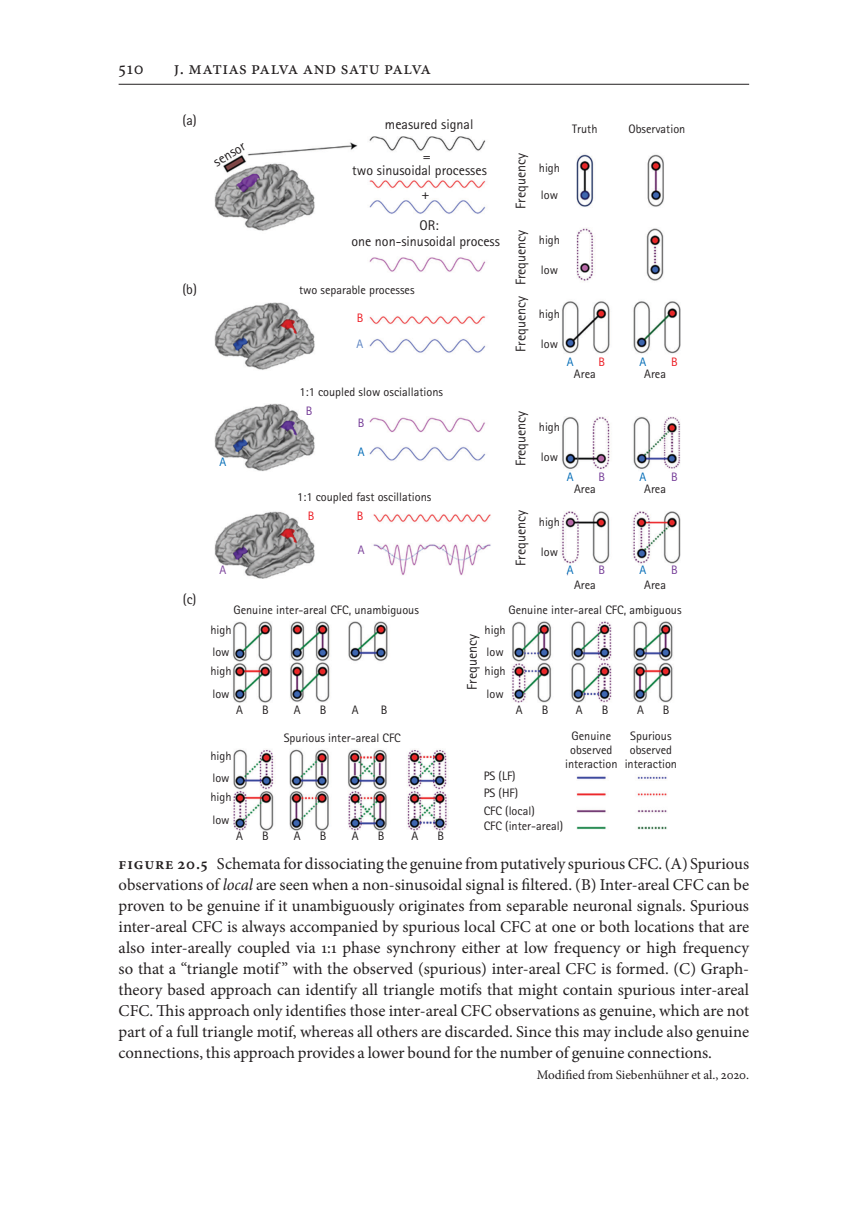
<style>
.page{position:relative;width:849px;height:1221px;background:#fff}
.page>*{position:absolute;margin:0;border:0;box-sizing:border-box;transform-origin:0 0}
.t1{font:18.9px "Minion Pro";letter-spacing:.025em;color:#231f20}
.FigCapt{font:16.62px/21px "Minion Pro";color:#231f20;text-align:justify}
.graphic{font:14px/14px "Rotis Sans Serif Std";color:#231f20}
.FigSo{font:13.12px "Minion Pro";color:#231f20}
.graphic-2{font:12.25px/14px "Rotis Sans Serif Std";color:#231f20;text-align:center}
.graphic-3{font:12.25px "Rotis Sans Serif Std";color:#006bb6}
.graphic-4{font:12.25px/25.7px "Rotis Sans Serif Std";color:#ed1c24}
.graphic-5{font:12.25px "Rotis Sans Serif Std";color:#753c97}
.graphic-6{font:12.25px "Rotis Sans Serif Std";color:#7a4099}
.s1{color:#5b83c2}
.s2{font-weight:600}
.s3{font-style:italic}
</style>
<div class="page">
<hr style="left:119px;top:84px;width:630px;height:1px;background:#231f20">
<img style="left:215px;top:136px;width:465px;height:694px">
<p class="t1" style="left:119px;top:55px;width:27px">510</p>
<p class="t1" style="left:174px;top:55px;width:259px">J. MATIAS PALVA and SATU PALVA</p>
<p class="graphic" style="left:182px;top:113px;width:16px">(a)</p>
<p class="graphic" style="left:211px;top:157px;width:36px;rotate:-31deg">sensor</p>
<p class="graphic" style="left:182px;top:282px;width:16px">(b)</p>
<p class="graphic-3" style="left:219px;top:454px;width:8px">A</p>
<p class="graphic-6" style="left:219px;top:563px;width:8px">A</p>
<p class="graphic" style="left:385px;top:118px;width:90px">measured signal</p>
<p class="graphic" style="left:352px;top:149px;width:136px;text-indent:70px">=<br>two sinusoidal processes</p>
<p class="graphic" style="left:421px;top:187px;width:10px">+</p>
<p class="graphic" style="left:419px;top:218px;width:21px">OR:</p>
<p class="graphic" style="left:351px;top:234px;width:150px">one non-sinusoidal process</p>
<p class="graphic-2" style="left:299px;top:283px;width:117px">two separable processes</p>
<p class="graphic-4" style="left:356px;top:305px;width:8px">B<br><span class="s1">A</span></p>
<p class="graphic-2" style="left:299px;top:385px;width:145px">1:1 coupled slow osciallations</p>
<p class="graphic-5" style="left:306px;top:403px;width:8px">B</p>
<p class="graphic-5" style="left:358px;top:416px;width:8px">B</p>
<p class="graphic-3" style="left:358px;top:444px;width:8px">A</p>
<p class="graphic-2" style="left:297px;top:489px;width:136px">1:1 coupled fast oscillations</p>
<p class="graphic-4" style="left:308px;top:503px;width:8px">B</p>
<p class="graphic-4" style="left:356px;top:503px;width:8px">B</p>
<p class="graphic-6" style="left:358px;top:543px;width:8px">A</p>
<p class="graphic" style="left:513px;top:208px;width:57px;rotate:-90deg">Frequency</p>
<p class="graphic" style="left:513px;top:285px;width:57px;rotate:-90deg">Frequency</p>
<p class="graphic" style="left:513px;top:352px;width:57px;rotate:-90deg">Frequency</p>
<p class="graphic-2" style="left:538px;top:160px;width:23px">high</p>
<p class="graphic-2" style="left:540px;top:188px;width:19px">low</p>
<p class="graphic-2" style="left:572px;top:122px;width:27px">Truth</p>
<p class="graphic-2" style="left:628px;top:122px;width:58px">Observation</p>
<p class="graphic-2" style="left:538px;top:232px;width:23px">high</p>
<p class="graphic-2" style="left:540px;top:262px;width:19px">low</p>
<p class="graphic-2" style="left:538px;top:307px;width:23px">high</p>
<p class="graphic-2" style="left:540px;top:336px;width:19px">low</p>
<p class="graphic-3" style="left:566px;top:354px;width:8px">A</p>
<p class="graphic-4" style="left:598px;top:349px;width:8px">B</p>
<p class="graphic-3" style="left:639px;top:354px;width:8px">A</p>
<p class="graphic-4" style="left:670px;top:349px;width:8px">B</p>
<p class="graphic-2" style="left:573px;top:367px;width:23px">Area</p>
<p class="graphic-2" style="left:644px;top:367px;width:23px">Area</p>
<p class="graphic" style="left:513px;top:466px;width:57px;rotate:-90deg">Frequency</p>
<p class="graphic" style="left:513px;top:565px;width:57px;rotate:-90deg">Frequency</p>
<p class="graphic-2" style="left:538px;top:419px;width:23px">high</p>
<p class="graphic-2" style="left:540px;top:449px;width:19px">low</p>
<p class="graphic-3" style="left:566px;top:470px;width:8px">A</p>
<p class="graphic-5" style="left:598px;top:470px;width:8px">B</p>
<p class="graphic-3" style="left:639px;top:470px;width:8px">A</p>
<p class="graphic-5" style="left:670px;top:470px;width:8px">B</p>
<p class="graphic-2" style="left:538px;top:515px;width:23px">high</p>
<p class="graphic-2" style="left:540px;top:545px;width:19px">low</p>
<p class="graphic-2" style="left:574px;top:482px;width:23px">Area</p>
<p class="graphic-2" style="left:644px;top:482px;width:23px">Area</p>
<p class="graphic-3" style="left:566px;top:563px;width:8px">A</p>
<p class="graphic-3" style="left:639px;top:563px;width:8px">A</p>
<p class="graphic-5" style="left:670px;top:563px;width:8px">B</p>
<p class="graphic-5" style="left:598px;top:563px;width:8px">B</p>
<p class="graphic-2" style="left:574px;top:578px;width:23px">Area</p>
<p class="graphic-2" style="left:644px;top:578px;width:23px">Area</p>
<p class="graphic" style="left:183px;top:591px;width:15px">(c)</p>
<p class="graphic-2" style="left:233px;top:603px;width:187px">Genuine inter-areal CFC, unambiguous</p>
<p class="graphic-2" style="left:508px;top:603px;width:175px">Genuine inter-areal CFC, ambiguous</p>
<p class="graphic-2" style="left:210px;top:622px;width:23px">high</p>
<p class="graphic-2" style="left:210px;top:664px;width:23px">high</p>
<p class="graphic-2" style="left:212px;top:645px;width:19px">low</p>
<p class="graphic-2" style="left:212px;top:686px;width:19px">low</p>
<p class="graphic-2" style="left:236px;top:702px;width:8px">A</p>
<p class="graphic-2" style="left:262px;top:702px;width:8px">B</p>
<p class="graphic-2" style="left:294px;top:702px;width:8px">A</p>
<p class="graphic-2" style="left:320px;top:702px;width:8px">B</p>
<p class="graphic-2" style="left:284px;top:730px;width:119px">Spurious inter-areal CFC</p>
<p class="graphic-2" style="left:352px;top:702px;width:8px">A</p>
<p class="graphic-2" style="left:380px;top:702px;width:8px">B</p>
<p class="graphic-2" style="left:210px;top:748px;width:23px">high</p>
<p class="graphic-2" style="left:210px;top:789px;width:23px">high</p>
<p class="graphic-2" style="left:212px;top:771px;width:19px">low</p>
<p class="graphic-2" style="left:212px;top:812px;width:19px">low</p>
<p class="graphic-2" style="left:236px;top:828px;width:8px">A</p>
<p class="graphic-2" style="left:262px;top:828px;width:8px">B</p>
<p class="graphic-2" style="left:294px;top:828px;width:8px">A</p>
<p class="graphic-2" style="left:320px;top:828px;width:8px">B</p>
<p class="graphic-2" style="left:352px;top:828px;width:8px">A</p>
<p class="graphic-2" style="left:378px;top:828px;width:8px">B</p>
<p class="graphic-2" style="left:411px;top:828px;width:8px">A</p>
<p class="graphic-2" style="left:437px;top:828px;width:8px">B</p>
<p class="graphic-2" style="left:484px;top:622px;width:23px">high</p>
<p class="graphic-2" style="left:484px;top:664px;width:23px">high</p>
<p class="graphic" style="left:464px;top:689px;width:57px;rotate:-90deg">Frequency</p>
<p class="graphic-2" style="left:486px;top:645px;width:19px">low</p>
<p class="graphic-2" style="left:486px;top:686px;width:19px">low</p>
<p class="graphic-2" style="left:515px;top:702px;width:8px">A</p>
<p class="graphic-2" style="left:541px;top:702px;width:8px">B</p>
<p class="graphic-2" style="left:575px;top:702px;width:8px">A</p>
<p class="graphic-2" style="left:601px;top:702px;width:8px">B</p>
<p class="graphic-2" style="left:637px;top:702px;width:8px">A</p>
<p class="graphic-2" style="left:662px;top:702px;width:8px">B</p>
<p class="graphic-2" style="left:565px;top:729px;width:54px">Genuine observed interaction</p>
<p class="graphic-2" style="left:624px;top:729px;width:54px">Spurious observed interaction</p>
<p class="graphic-2" style="left:483px;top:769px;width:33px">PS (LF)</p>
<p class="graphic-2" style="left:483px;top:784px;width:53px;line-height:17.5px;text-align:left">PS (HF)<br>CFC (local)</p>
<p class="graphic-2" style="left:483px;top:818px;width:81px">CFC (inter-areal)</p>
<p class="FigCapt" style="left:119px;top:853px;width:632px"><span class="s2">Figure 20.5</span> Schemata for dissociating the genuine from putatively spurious CFC. (A) Spurious observations of <span class="s3">local</span> are seen when a non-sinusoidal signal is filtered. (B) Inter-areal CFC can be proven to be genuine if it unambiguously originates from separable neuronal signals. Spurious inter-areal CFC is always accompanied by spurious local CFC at one or both locations that are also inter-areally coupled via 1:1 phase synchrony either at low frequency or high frequency so that a “triangle motif ” with the observed (spurious) inter-areal CFC is formed. (C) Graph&shy;theory based approach can identify all triangle motifs that might contain spurious inter-areal CFC. This approach only identifies those inter-areal CFC observations as genuine, which are not part of a full triangle motif, whereas all others are discarded. Since this may include also genuine connections, this approach provides a lower bound for the number of genuine connections.</p>
<p class="FigSo" style="left:536px;top:1066px;width:214px">Modified from Siebenhühner et al., 2020.</p>
</div>
